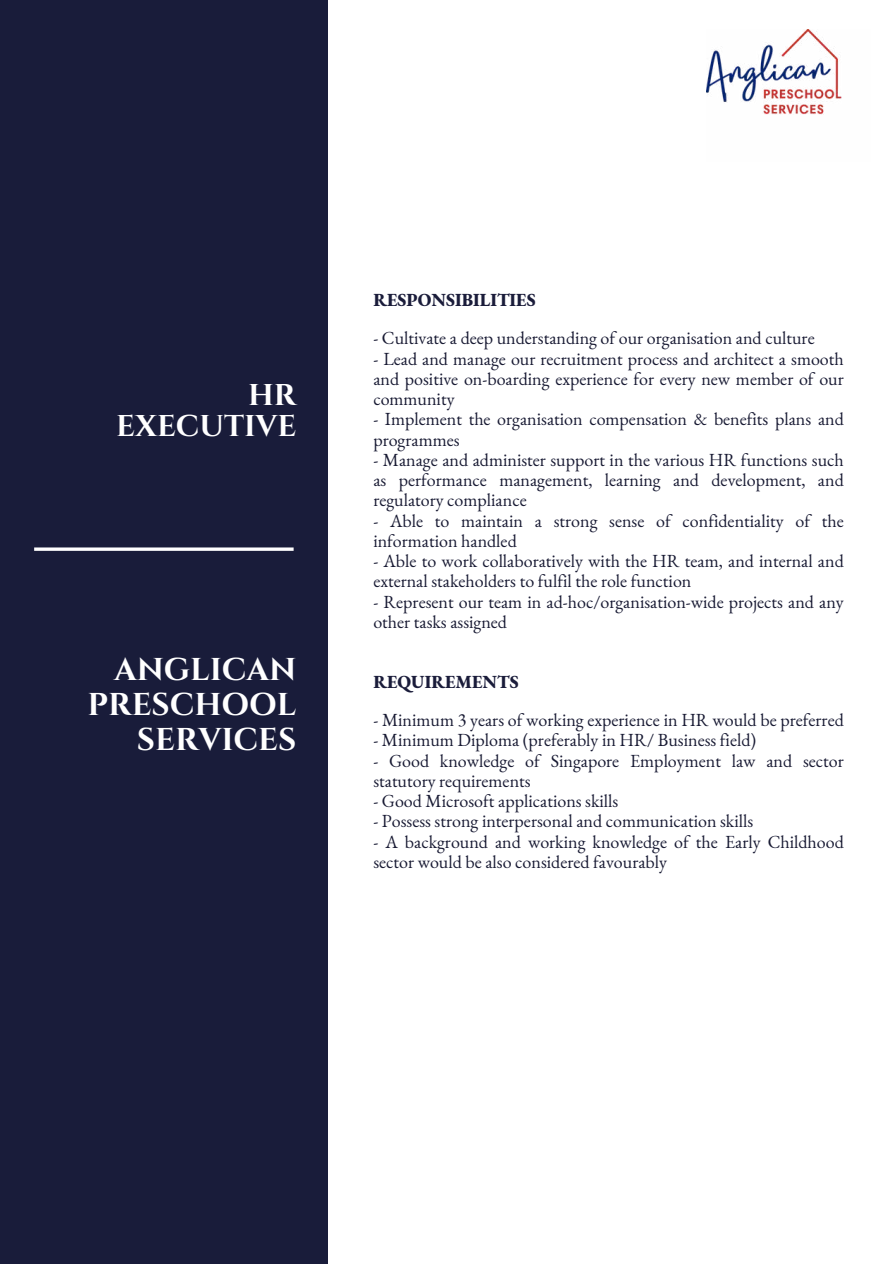
<style>
.page{position:relative;width:894px;height:1264px;background:#fff}
.page>*{position:absolute;margin:0;border:0;box-sizing:border-box;transform-origin:0 0}
.t1{font:700 31.5px/34.8px "Cinzel";color:#fff;text-align:right}
.t2{font:700 30px/30.3px "Cinzel";color:#fff;text-align:right}
.t3{font:18px/20.2px "EB Garamond";color:#181a33}
.t4{font:800 18px "EB Garamond";color:#1a1c3a}
</style>
<div class="page">
<div style="left:0;top:0;width:328px;height:1263px;background:#191c3a"></div>
<svg style="left:34px;top:547px;width:259px;height:4px"></svg>
<img style="left:706px;top:30px;width:136px;height:85px">
<h2 class="t2" style="left:116px;top:380px;width:181px">HR<br>EXECUTIVE</h2>
<h1 class="t1" style="left:87px;top:652px;width:210px">ANGLICAN<br>PRESCHOOL<br>SERVICES</h1>
<p class="t4" style="left:373px;top:288px;width:164px">RESPONSIBILITIES</p>
<p class="t3" style="left:373px;top:328px;width:442px">- Cultivate a deep understanding of our organisation and culture</p>
<p class="t3" style="left:373px;top:348px;width:472px;text-align:justify">- Lead and manage our recruitment process and architect a smooth and positive on-boarding experience for every new member of our community</p>
<p class="t3" style="left:373px;top:409px;width:472px">- Implement the organisation compensation &amp; benefits plans and programmes</p>
<p class="t3" style="left:373px;top:450px;width:472px;text-align:justify">- Manage and administer support in the various HR functions such as performance management, learning and development, and regulatory compliance</p>
<p class="t3" style="left:373px;top:510px;width:472px">- Able to maintain a strong sense of confidentiality of the information handled</p>
<p class="t3" style="left:373px;top:551px;width:472px">- Able to work collaboratively with the HR team, and internal and external stakeholders to fulfil the role function</p>
<p class="t3" style="left:373px;top:591px;width:472px">- Represent our team in ad-hoc/organisation-wide projects and any other tasks assigned</p>
<p class="t4" style="left:373px;top:670px;width:147px">REQUIREMENTS</p>
<p class="t3" style="left:373px;top:710px;width:472px">- Minimum 3 years of working experience in HR would be preferred</p>
<p class="t3" style="left:373px;top:730px;width:384px">- Minimum Diploma (preferably in HR/ Business field)</p>
<p class="t3" style="left:373px;top:750px;width:472px">- Good knowledge of Singapore Employment law and sector statutory requirements</p>
<p class="t3" style="left:373px;top:791px;width:246px">- Good Microsoft applications skills</p>
<p class="t3" style="left:373px;top:811px;width:381px">- Possess strong interpersonal and communication skills</p>
<p class="t3" style="left:373px;top:831px;width:472px">- A background and working knowledge of the Early Childhood sector would be also considered favourably</p>
</div>
